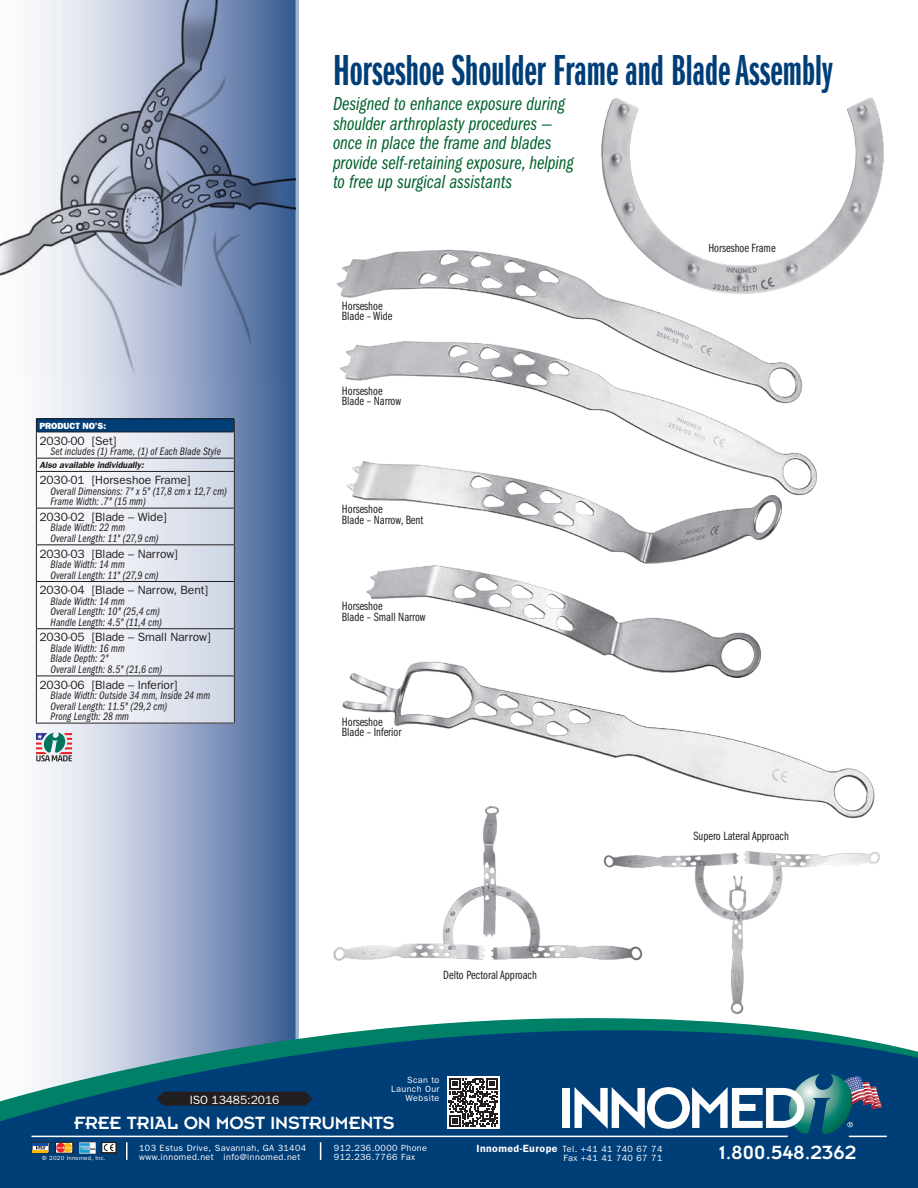
<style>
.page{position:relative;width:918px;height:1188px;background:#fff}
.page>*{position:absolute;margin:0;border:0;box-sizing:border-box;transform-origin:0 0}
.t1{font:45px "ITC Franklin Gothic Std Dm X Cp";color:#003e78}
.t2{font:21px "Insignia";color:#fff}
.t3{font:19.5px/19.5px "ITC Franklin Gothic Std Bk Cp It";color:#00622c}
.t4{font:19.5px "Insignia";letter-spacing:-.01em;color:#fff}
.t5{font:12.3px/10.6px "ITC Franklin Gothic Std Bk Cp";color:#231f20}
.t6{font:12px "Franklin Gothic";letter-spacing:-.005em;color:#231f20}
.t7{font:12px "Franklin Gothic";letter-spacing:-.005em;color:#fff}
.t8{font:11.25px/10.5px "ITC Franklin Gothic Std Bk Cp It";letter-spacing:.01em;color:#231f20}
.t9{font:9px/9px "Franklin Gothic";letter-spacing:.045em;color:#fff}
.t10{font:italic 600 9px "Franklin Gothic";letter-spacing:-.005em;color:#231f20}
.t11{font:800 9px "Franklin Gothic";letter-spacing:-.005em;color:#fff}
.t12{font:6px "Franklin Gothic";letter-spacing:.045em;color:#fff}
.s1{font-weight:600;font-size:10.5px}
</style>
<div class="page">
<svg style="left:35px;top:0;width:261px;height:1018px"></svg>
<hr style="left:296px;top:0;width:2px;height:1044px;background:#cfd6e6">
<img style="left:0;top:0;width:295px;height:378px">
<img style="left:601px;top:97px;width:283px;height:148px">
<img style="left:336px;top:245px;width:539px;height:574px">
<svg style="left:36px;top:732px;width:36px;height:29px"></svg>
<div style="left:36px;top:418px;width:199px;height:305px;background:linear-gradient(to right,#fff,#cfd6e5)"></div>
<div style="left:36px;top:419px;width:198px;height:13px;background:#003e78"></div>
<hr style="left:36px;top:472px;width:1px;height:36px;background:#231f20">
<hr style="left:234px;top:472px;width:1px;height:36px;background:#231f20">
<hr style="left:36px;top:509px;width:1px;height:35px;background:#231f20">
<hr style="left:234px;top:509px;width:1px;height:35px;background:#231f20">
<hr style="left:36px;top:545px;width:1px;height:36px;background:#231f20">
<hr style="left:234px;top:545px;width:1px;height:36px;background:#231f20">
<hr style="left:36px;top:582px;width:1px;height:46px;background:#231f20">
<hr style="left:234px;top:582px;width:1px;height:46px;background:#231f20">
<hr style="left:36px;top:629px;width:1px;height:47px;background:#231f20">
<hr style="left:234px;top:629px;width:1px;height:47px;background:#231f20">
<hr style="left:36px;top:676px;width:1px;height:47px;background:#231f20">
<hr style="left:234px;top:676px;width:1px;height:47px;background:#231f20">
<hr style="left:36px;top:458px;width:199px;height:1px;background:#231f20">
<hr style="left:36px;top:471px;width:199px;height:1px;background:#231f20">
<hr style="left:36px;top:508px;width:199px;height:1px;background:#231f20">
<hr style="left:36px;top:544px;width:199px;height:1px;background:#231f20">
<hr style="left:36px;top:581px;width:199px;height:1px;background:#231f20">
<hr style="left:36px;top:628px;width:199px;height:1px;background:#231f20">
<hr style="left:36px;top:676px;width:199px;height:1px;background:#231f20">
<hr style="left:36px;top:723px;width:199px;height:1px;background:#231f20">
<hr style="left:36px;top:418px;width:199px;height:1px;background:#231f20">
<svg style="left:36px;top:419px;width:1px;height:52px"></svg>
<svg style="left:234px;top:419px;width:1px;height:52px"></svg>
<hr style="left:36px;top:432px;width:199px;height:1px;background:#231f20">
<img style="left:333px;top:798px;width:315px;height:163px">
<img style="left:601px;top:848px;width:279px;height:167px">
<svg style="left:0;top:1018px;width:918px;height:170px;fill:#003e78"></svg>
<svg style="left:32px;top:1142px;width:17px;height:11px"></svg>
<hr style="left:33px;top:1143px;width:15px;height:3px;background:#0d4da1">
<svg style="left:55px;top:1142px;width:18px;height:11px"></svg>
<img style="left:79px;top:1142px;width:17px;height:11px">
<div style="left:101px;top:1142px;width:15px;height:11px;border:1px solid #231f20"></div>
<svg style="left:104px;top:1144px;width:10px;height:7px"></svg>
<div style="left:102px;top:1142px;width:14px;height:11px;border:1px solid #231f20"></div>
<div style="left:447px;top:1076px;width:52px;height:52px;background:#fff"></div>
<svg style="left:449px;top:1078px;width:49px;height:49px"></svg>
<div style="left:563px;top:1088px;width:7px;height:40px;background:#fff"></div>
<svg style="left:575px;top:1074px;width:307px;height:62px"></svg>
<svg style="left:157px;top:1092px;width:155px;height:14px"></svg>
<h1 class="t1" style="left:333px;top:46px;width:501px">Horseshoe Shoulder Frame and Blade Assembly</h1>
<p class="t11" style="left:39px;top:421px;width:68px">PRODUCT NO’S:</p>
<p class="t6" style="left:39px;top:434px;width:79px">2030-00 [Set]</p>
<p class="t8" style="left:51px;top:446px;width:172px">Set includes (1) Frame, (1) of Each Blade Style</p>
<p class="t10" style="left:39px;top:460px;width:106px">Also available individually:</p>
<p class="t6" style="left:39px;top:473px;width:153px">2030-01 [Horseshoe Frame]</p>
<p class="t8" style="left:51px;top:486px;width:178px">Overall Dimensions: 7" x 5" (17,8 cm x 12,7 cm)<br>Frame Width: .7" (15 mm)</p>
<p class="t6" style="left:39px;top:510px;width:129px">2030-02 [Blade – Wide]</p>
<p class="t8" style="left:51px;top:523px;width:110px">Blade Width: 22 mm<br>Overall Length: 11" (27,9 cm)</p>
<p class="t6" style="left:39px;top:547px;width:140px">2030-03 [Blade – Narrow]</p>
<p class="t8" style="left:51px;top:559px;width:110px">Blade Width: 14 mm<br>Overall Length: 11" (27,9 cm)</p>
<p class="t6" style="left:39px;top:583px;width:170px">2030-04 [Blade – Narrow, Bent]</p>
<p class="t8" style="left:51px;top:596px;width:113px">Blade Width: 14 mm<br>Overall Length: 10" (25,4 cm)<br>Handle Length: 4.5" (11,4 cm)</p>
<p class="t6" style="left:39px;top:630px;width:173px">2030-05 [Blade – Small Narrow]</p>
<p class="t8" style="left:51px;top:643px;width:113px">Blade Width: 16 mm<br>Blade Depth: 2"<br>Overall Length: 8.5" (21,6 cm)</p>
<p class="t6" style="left:39px;top:678px;width:140px">2030-06 [Blade – Inferior]</p>
<p class="t8" style="left:51px;top:690px;width:161px">Blade Width: Outside 34 mm, Inside 24 mm<br>Overall Length: 11.5" (29,2 cm)<br>Prong Length: 28 mm</p>
<h3 class="t3" style="left:333px;top:94px;width:242px">Designed to enhance exposure during shoulder arthroplasty procedures — once in place the frame and blades provide self-retaining exposure, helping to free up surgical assistants</h3>
<p class="t5" style="left:342px;top:301px;width:52px">Horseshoe<br>Blade – Wide</p>
<p class="t5" style="left:342px;top:385px;width:61px">Horseshoe<br>Blade – Narrow</p>
<p class="t5" style="left:342px;top:504px;width:83px">Horseshoe<br>Blade – Narrow, Bent</p>
<p class="t5" style="left:342px;top:601px;width:85px">Horseshoe<br>Blade – Small Narrow</p>
<p class="t5" style="left:342px;top:717px;width:61px">Horseshoe<br>Blade – Inferior</p>
<p class="t5" style="left:708px;top:243px;width:69px">Horseshoe Frame</p>
<p class="t5" style="left:693px;top:831px;width:97px">Supero Lateral Approach</p>
<p class="t5" style="left:443px;top:970px;width:95px">Delto Pectoral Approach</p>
<p class="t9" style="left:391px;top:1076px;width:50px;text-align:right">Scan to<br>Launch Our</p>
<p class="t7" style="left:190px;top:1093px;width:91px">ISO 13485:2016</p>
<p class="t9" style="left:406px;top:1094px;width:35px">Website</p>
<h3 class="t4" style="left:74px;top:1113px;width:322px">FREE TRIAL ON MOST INSTRUMENTS</h3>
<p class="t9" style="left:139px;top:1143px;width:169px">103 Estus Drive, Savannah, GA 31404 www.innomed.net info@innomed.net</p>
<p class="t9" style="left:334px;top:1143px;width:95px">912.236.0000 Phone<br>912.236.7766 Fax</p>
<p class="t9" style="left:476px;top:1145px;width:188px"><span class="s1">Innomed-Europe</span> Tel. +41 41 740 67 74</p>
<p class="t12" style="left:42px;top:1154px;width:65px">© 2020 Innomed, Inc.</p>
<p class="t9" style="left:563px;top:1154px;width:100px">Fax +41 41 740 67 71</p>
<h2 class="t2" style="left:719px;top:1142px;width:139px">1.800.548.2362</h2>
</div>
